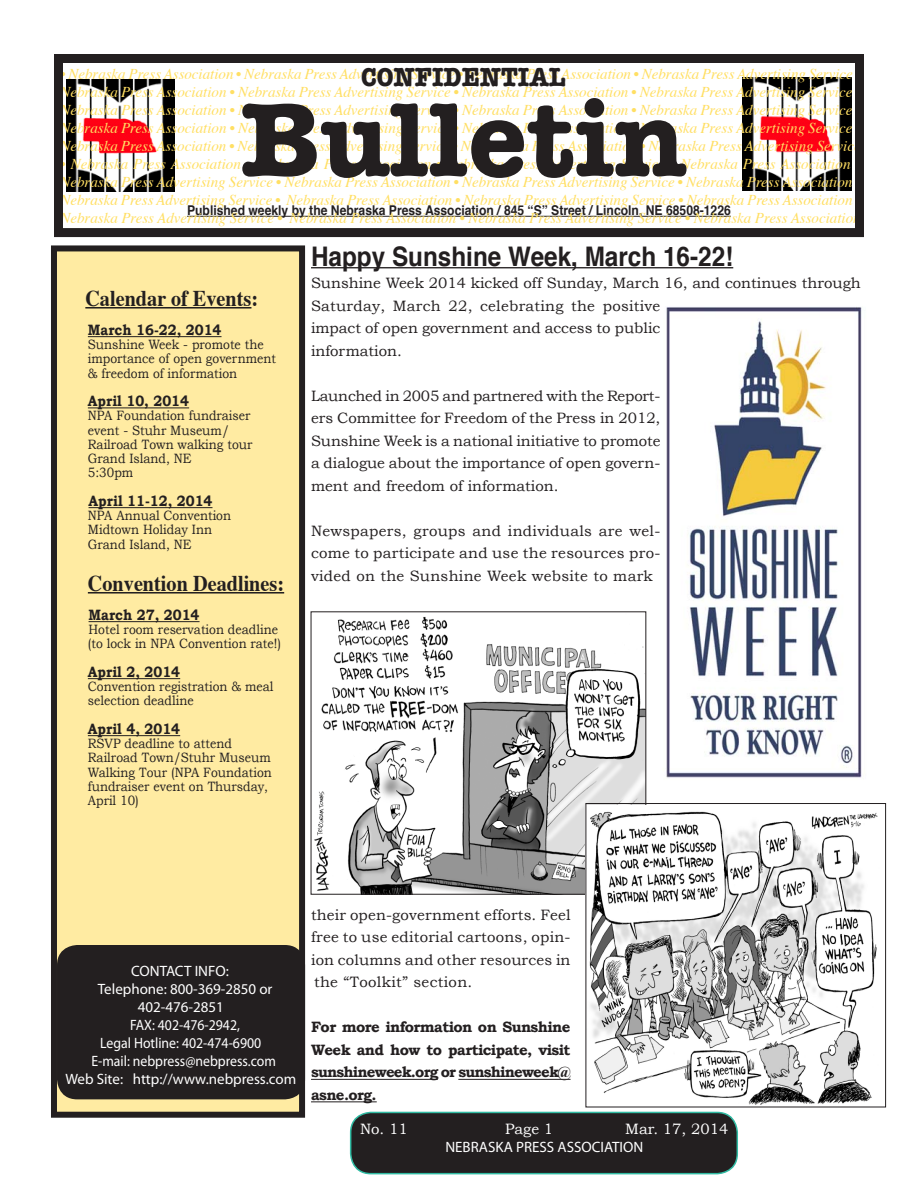
<style>
.page{position:relative;width:918px;height:1188px;background:#fff}
.page>*{position:absolute;margin:0;border:0;box-sizing:border-box;transform-origin:0 0}
.t1{font:700 108px "American Typewriter";color:#231f20}
.t2{font:700 27px "Helvetica";color:#231f20;scale:.9 1}
.t3{font:700 27px "American Typewriter";color:#231f20;scale:.9 1}
.t4{font:700 22.5px "Times";color:#231f20;scale:.9 1}
.t5{font:italic 15px/18px "Times";color:#ffdf63;text-align:justify}
.t6{font:15px/22.5px "Bookman Old Style";color:#231f20;text-align:justify}
.t7{font:15px/18px "Myriad Pro";color:#fff;text-align:center}
.t8{font:700 15px/22.5px "Bookman Old Style";color:#231f20;text-align:justify}
.t9{font:700 15px "Bookman Old Style";color:#231f20;scale:.9 1}
.t10{font:15px "Bookman Old Style";color:#fff}
.t11{font:13.5px/14.2px "Bookman Old Style";color:#231f20;scale:.9 1}
.t12{font:700 13.5px "Helvetica";color:#231f20;scale:.9 1}
</style>
<div class="page">
<img style="left:66px;top:80px;width:109px;height:112px">
<hr style="left:187px;top:216px;width:544px;height:1px;background:#231f20">
<img style="left:742px;top:78px;width:109px;height:112px">
<div style="left:351px;top:1112px;width:386px;height:62px;background:#231f20;border-radius:20px"></div>
<div style="left:350px;top:1112px;width:388px;height:62px;border:2px solid #30bba3;border-radius:20px"></div>
<div style="left:54px;top:54px;width:810px;height:183px;border:9px solid #231f20"></div>
<svg style="left:51px;top:245px;width:255px;height:873px;background:#eedb98"></svg>
<div style="left:57px;top:945px;width:248px;height:154px;background:#231f20;border-radius:20px"></div>
<hr style="left:311px;top:267px;width:422px;height:1px;background:#231f20">
<img style="left:314px;top:616px;width:330px;height:277px">
<div style="left:311px;top:611px;width:335px;height:284px;border:1px solid #231f20"></div>
<img style="left:666px;top:307px;width:196px;height:471px">
<img style="left:588px;top:806px;width:290px;height:299px">
<div style="left:586px;top:803px;width:300px;height:304px;border:1px solid #231f20"></div>
<hr style="left:311px;top:1079px;width:127px;height:1px;background:#231f20">
<hr style="left:458px;top:1079px;width:113px;height:1px;background:#231f20">
<hr style="left:311px;top:1101px;width:66px;height:1px;background:#231f20">
<h2 class="t3" style="left:361px;top:61px;width:229px">CONFIDENTIAL</h2>
<h1 class="t1" style="left:240px;top:74px;width:448px">Bulletin</h1>
<p class="t5" style="left:60px;top:67px;width:802px">• Nebraska Press Association • Nebraska Press Advertising Service • Nebraska Press Association • Nebraska Press Advertising Service • Nebraska Press Association • Nebraska Press Advertising Service • Nebraska Press Association • Nebraska Press Advertising Service • Nebraska Press Association • Nebraska Press Advertising Service • Nebraska Press Association • Nebraska Press Advertising Service • Nebraska Press Association • Nebraska Press Advertising Service • Nebraska Press Association • Nebraska Press Advertising Service • Nebraska Press Association • Nebraska Press Advertising Service • Nebraska a Press Association • Nebraska Press Advertising Service</p>
<p class="t5" style="left:60px;top:157px;width:802px">• Nebraska Press Association • Nebraska Press Association • Nebraska Press Advertising Service • Nebraska Press Association • Nebraska Press Advertising Service • Nebraska Press Association • Nebraska Press Advertising Service • Nebraska Press Association • Nebraska Press Advertising Service • Nebraska Press Association • Nebraska Press Advertising Service • Nebraska Press Association • Nebraska Press Advertising Service • Nebraska Press Association • Nebraska Press Advertising Service • Nebraska Press Association</p>
<p class="t12" style="left:187px;top:205px;width:606px">Published weekly by the Nebraska Press Association / 845 “S” Street / Lincoln, NE 68508-1226</p>
<h3 class="t4" style="left:85px;top:289px;width:194px">Calendar of Events:</h3>
<p class="t9" style="left:88px;top:321px;width:150px">March 16-22, 2014</p>
<p class="t11" style="left:88px;top:337px;width:211px">Sunshine Week - promote the importance of open government &amp; freedom of information</p>
<p class="t9" style="left:88px;top:392px;width:114px">April 10, 2014</p>
<p class="t11" style="left:88px;top:408px;width:184px">NPA Foundation fundraiser event - Stuhr Museum/<br>Railroad Town walking tour<br>Grand Island, NE<br>5:30pm</p>
<p class="t9" style="left:89px;top:492px;width:139px">April 11-12, 2014</p>
<p class="t11" style="left:88px;top:508px;width:161px">NPA Annual Convention<br>Midtown Holiday Inn<br>Grand Island, NE</p>
<h3 class="t4" style="left:88px;top:574px;width:220px">Convention Deadlines:</h3>
<p class="t9" style="left:89px;top:606px;width:125px">March 27, 2014</p>
<p class="t11" style="left:88px;top:622px;width:216px">Hotel room reservation deadline (to lock in NPA Convention rate!)</p>
<p class="t9" style="left:88px;top:663px;width:104px">April 2, 2014</p>
<p class="t11" style="left:88px;top:679px;width:208px">Convention registration &amp; meal selection deadline</p>
<p class="t9" style="left:88px;top:720px;width:104px">April 4, 2014</p>
<p class="t11" style="left:88px;top:736px;width:206px">RSVP deadline to attend<br>Railroad Town/Stuhr Museum<br>Walking Tour (NPA Foundation fundraiser event on Thursday,<br>April 10)</p>
<h2 class="t2" style="left:311px;top:245px;width:471px">Happy Sunshine Week, March 16-22!</h2>
<p class="t6" style="left:311px;top:272px;width:551px;text-align:left">Sunshine Week 2014 kicked off Sunday, March 16, and continues through Saturday, March 22, celebrating the positive<br>impact of open government and access to public<br>information.</p>
<p class="t6" style="left:311px;top:384px;width:351px">Launched in 2005 and partnered with the Report&shy;ers Committee for Freedom of the Press in 2012, Sunshine Week is a national initiative to promote a dialogue about the importance of open govern&shy;ment and freedom of information.</p>
<p class="t6" style="left:311px;top:519px;width:351px">Newspapers, groups and individuals are wel&shy;come to participate and use the resources pro&shy;vided on the Sunshine Week website to mark</p>
<p class="t7" style="left:65px;top:963px;width:232px">CONTACT INFO:<br>Telephone: 800-369-2850 or<br>402-476-2851<br>FAX: 402-476-2942,<br>Legal Hotline: 402-474-6900<br>E-mail: nebpress@nebpress.com<br>Web Site: http://www.nebpress.com</p>
<p class="t6" style="left:311px;top:903px;width:261px">their open-government efforts. Feel free to use editorial cartoons, opin&shy;ion columns and other resources in the “Toolkit” section.</p>
<p class="t8" style="left:311px;top:1016px;width:261px">For more information on Sunshine Week and how to participate, visit sunshineweek.org or sunshineweek@ asne.org.</p>
<p class="t10" style="left:360px;top:1120px;width:49px">No. 11</p>
<p class="t10" style="left:505px;top:1120px;width:49px">Page 1</p>
<p class="t10" style="left:625px;top:1120px;width:105px">Mar. 17, 2014</p>
<p class="t7" style="left:445px;top:1140px;width:199px">NEBRASKA PRESS ASSOCIATION</p>
</div>
